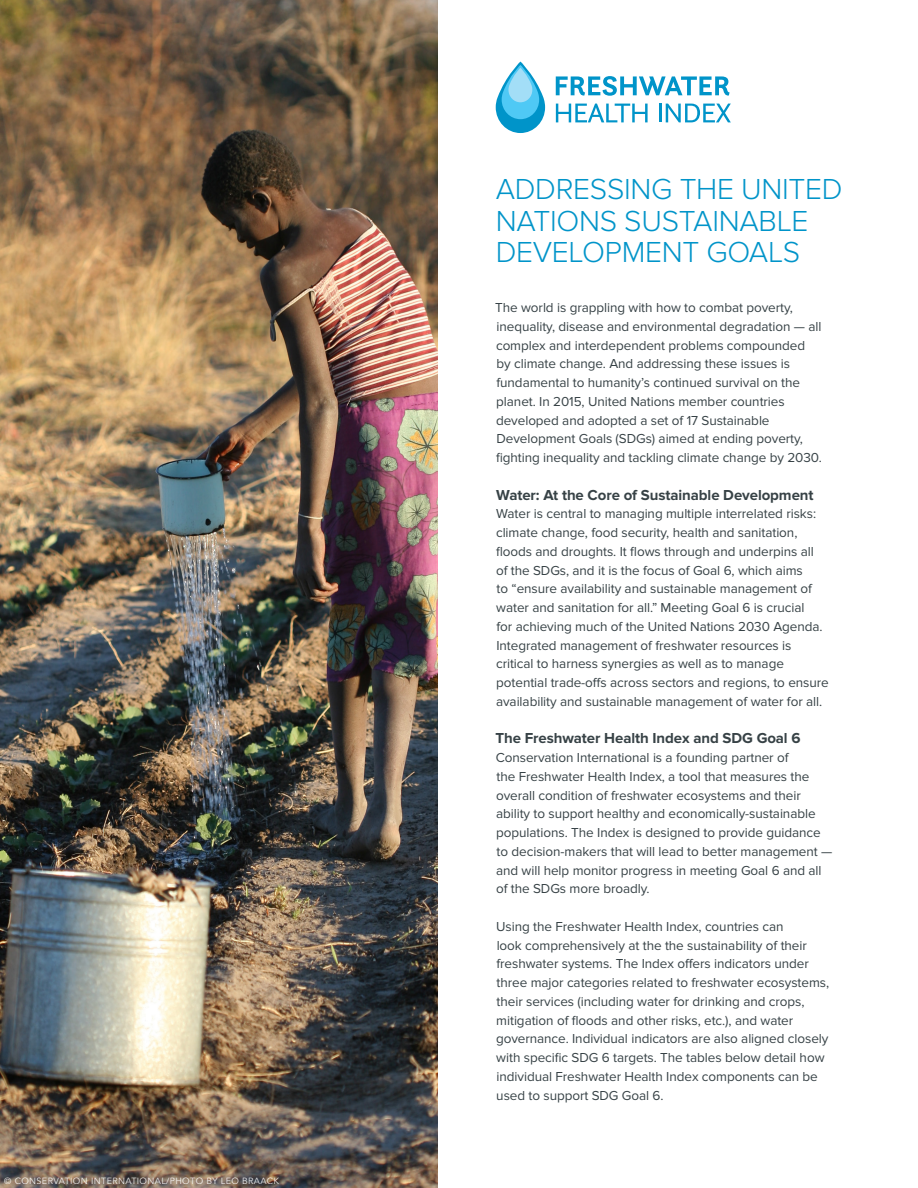
<style>
.page{position:relative;width:918px;height:1188px;background:#fff}
.page>*{position:absolute;margin:0;border:0;box-sizing:border-box;transform-origin:0 0}
.t1{font:300 30px/31.5px "Proxima Nova";letter-spacing:-.01em;color:#0094c9}
.t2{font:700 15px "Proxima Nova";letter-spacing:-.005em;color:#374246}
.t3{font:13.5px/18.8px "Proxima Nova";letter-spacing:-.005em;color:#374246}
.t4{font:9px "Avenir";letter-spacing:.04em;color:#fff}
</style>
<div class="page">
<svg style="left:556px;top:76px;width:174px;height:20px"></svg>
<svg style="left:556px;top:104px;width:92px;height:18px"></svg>
<svg style="left:659px;top:104px;width:72px;height:18px"></svg>
<svg style="left:496px;top:62px;width:49px;height:71px"></svg>
<img style="left:0;top:0;width:437px;height:1188px">
<p class="t4" style="left:4px;top:1175px;width:277px">© CONSERVATION INTERNATIONAL/PHOTO BY LEO BRAACK</p>
<p class="t1" style="left:496px;top:174px;width:348px">ADDRESSING THE UNITED<br>NATIONS SUSTAINABLE<br>DEVELOPMENT GOALS</p>
<p class="t3" style="left:495px;top:298px;width:328px">The world is grappling with how to combat poverty, inequality, disease and environmental degradation — all complex and interdependent problems compounded by climate change. And addressing these issues is fundamental to humanity’s continued survival on the planet. In 2015, United Nations member countries developed and adopted a set of 17 Sustainable Development Goals (SDGs) aimed at ending poverty, fighting inequality and tackling climate change by 2030.</p>
<p class="t2" style="left:496px;top:486px;width:319px">Water: At the Core of Sustainable Development</p>
<p class="t3" style="left:496px;top:505px;width:334px">Water is central to managing multiple interrelated risks: climate change, food security, health and sanitation, floods and droughts. It flows through and underpins all<br>of the SDGs, and it is the focus of Goal 6, which aims<br>to “ensure availability and sustainable management of water and sanitation for all.” Meeting Goal 6 is crucial<br>for achieving much of the United Nations 2030 Agenda.<br>Integrated management of freshwater resources is critical to harness synergies as well as to manage potential trade-offs across sectors and regions, to ensure availability and sustainable management of water for all.</p>
<p class="t2" style="left:495px;top:730px;width:307px">The Freshwater Health Index and SDG Goal 6</p>
<p class="t3" style="left:496px;top:748px;width:338px">Conservation International is a founding partner of<br>the Freshwater Health Index, a tool that measures the overall condition of freshwater ecosystems and their ability to support healthy and economically-sustainable populations. The Index is designed to provide guidance to decision-makers that will lead to better management — and will help monitor progress in meeting Goal 6 and all of the SDGs more broadly.</p>
<p class="t3" style="left:496px;top:917px;width:335px">Using the Freshwater Health Index, countries can<br>look comprehensively at the the sustainability of their freshwater systems. The Index offers indicators under three major categories related to freshwater ecosystems, their services (including water for drinking and crops, mitigation of floods and other risks, etc.), and water governance. Individual indicators are also aligned closely with specific SDG 6 targets. The tables below detail how individual Freshwater Health Index components can be used to support SDG Goal 6.</p>
</div>
